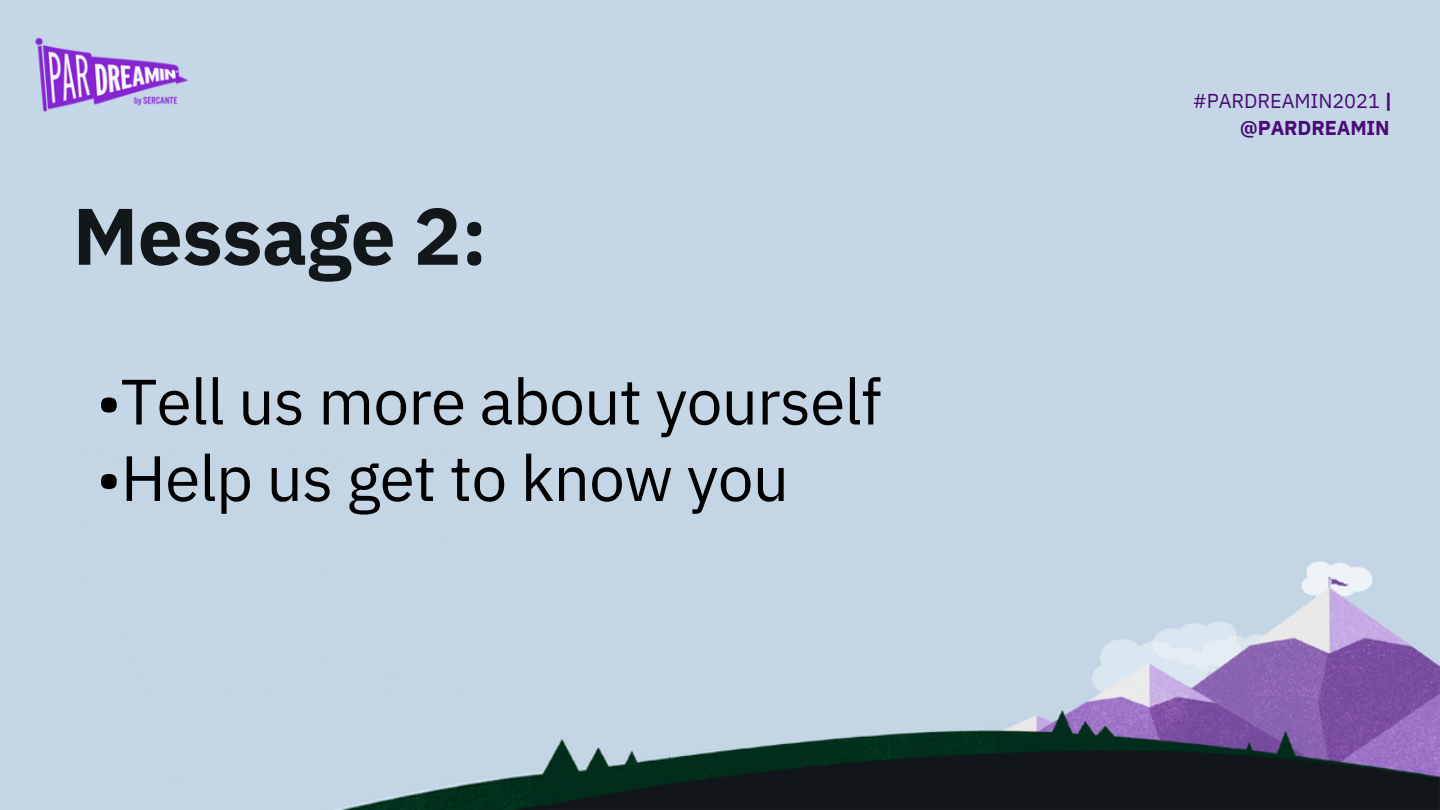
<style>
.page{position:relative;width:1440px;height:810px;background:#fff}
.page>*{position:absolute;margin:0;border:0;box-sizing:border-box;transform-origin:0 0}
.t1{font:700 80px "IBM Plex Sans";letter-spacing:-.005em;color:#12181a}
.t2{font:64px "IBM Plex Sans";letter-spacing:-.015em;color:#000}
.t3{font:20px/27px "IBM Plex Sans";letter-spacing:-.005em;color:#4a0a77;text-align:right}
.s1{font-weight:700}
</style>
<div class="page">
<img style="left:0;top:0;width:1440px;height:810px">
<img style="left:22px;top:0;width:179px;height:164px">
<p class="t1" style="left:73px;top:183px;width:416px">Message 2:</p>
<p class="t2" style="left:96px;top:359px;width:787px">•Tell us more about yourself</p>
<p class="t2" style="left:96px;top:435px;width:694px">•Help us get to know you</p>
<p class="t3" style="left:1193px;top:87px;width:201px">#PARDREAMIN2021 <span class="s1">| @PARDREAMIN</span></p>
</div>
